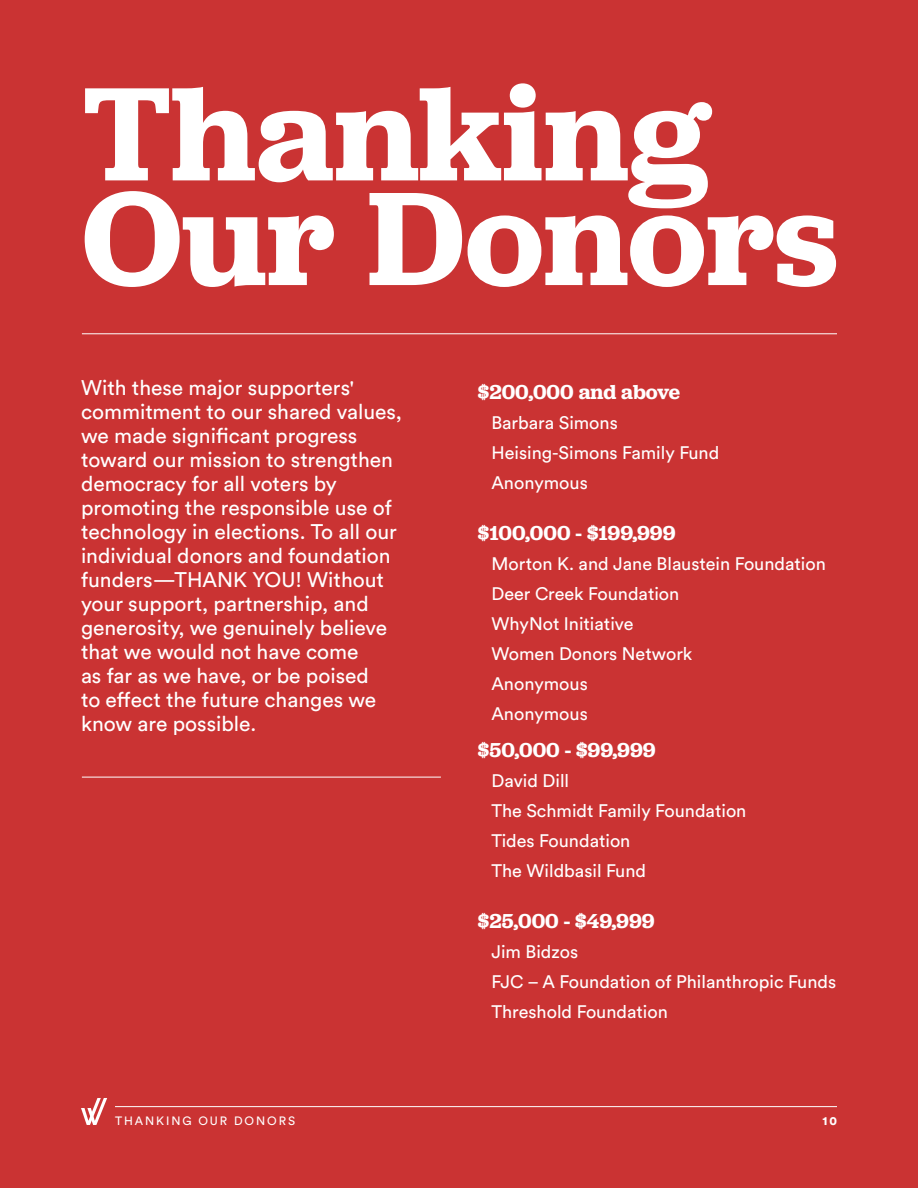
<style>
.page{position:relative;width:918px;height:1188px;background:#ca3333}
.page>*{position:absolute;margin:0;border:0;box-sizing:border-box;transform-origin:0 0}
.t1{font:600 138.6px/104.7px "Jubilat";color:#fff}
.t2{font:21px/24px "Circular Std";color:#fff}
.t3{font:600 21px "Jubilat";color:#fff}
.t4{font:18px/30px "Circular Std";color:#fff}
.t5{font:12px "Circular Std";letter-spacing:.16em;color:#fff}
.t6{font:900 12px "Circular Std";color:#fff}
</style>
<div class="page">
<hr style="left:115px;top:1106px;width:722px;height:1px;background:#fff">
<hr style="left:82px;top:333px;width:755px;height:1px;background:#fff">
<hr style="left:82px;top:777px;width:359px;height:1px;background:#fff">
<svg style="left:81px;top:1098px;width:26px;height:27px"></svg>
<h1 class="t1" style="left:82px;top:79px;width:758px">Thanking<br>Our Donors</h1>
<p class="t2" style="left:81px;top:375px;width:323px">With these major supporters' commitment to our shared values, we made significant progress toward our mission to strengthen democracy for all voters by promoting the responsible use of technology in elections. To all our individual donors and foundation funders—THANK YOU! Without your support, partnership, and generosity, we genuinely believe that we would not have come<br>as far as we have, or be poised<br>to effect the future changes we know are possible.</p>
<p class="t3" style="left:478px;top:378px;width:204px">$200,000 and above</p>
<p class="t4" style="left:491px;top:407px;width:229px">Barbara Simons<br>Heising-Simons Family Fund<br>Anonymous</p>
<p class="t3" style="left:478px;top:519px;width:199px">$100,000 - $199,999</p>
<p class="t4" style="left:491px;top:548px;width:336px">Morton K. and Jane Blaustein Foundation<br>Deer Creek Foundation<br>WhyNot Initiative<br>Women Donors Network<br>Anonymous<br>Anonymous</p>
<p class="t3" style="left:478px;top:737px;width:179px">$50,000 - $99,999</p>
<p class="t4" style="left:491px;top:765px;width:256px">David Dill<br>The Schmidt Family Foundation<br>Tides Foundation<br>The Wildbasil Fund</p>
<p class="t3" style="left:478px;top:908px;width:178px">$25,000 - $49,999</p>
<p class="t4" style="left:491px;top:936px;width:346px">Jim Bidzos<br>FJC – A Foundation of Philanthropic Funds<br>Threshold Foundation</p>
<p class="t5" style="left:115px;top:1113px;width:182px">THANKING OUR DONORS</p>
<p class="t6" style="left:822px;top:1113px;width:16px">10</p>
</div>
